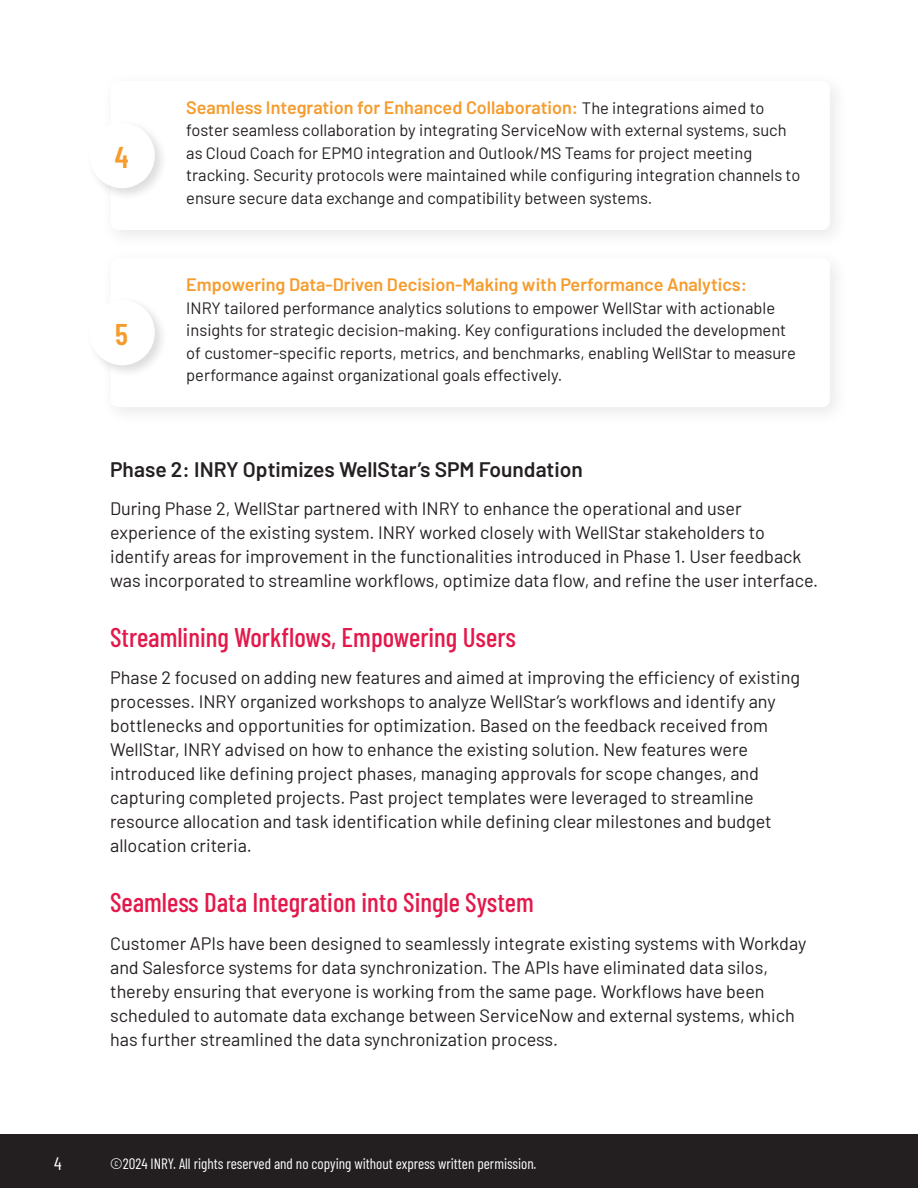
<style>
.page{position:relative;width:918px;height:1188px;background:#fff}
.page>*{position:absolute;margin:0;border:0;box-sizing:border-box;transform-origin:0 0}
.t1{font:600 30px "Barlow Condensed";color:#f59c2d}
.Title_Case{font:500 27px "Barlow Condensed";color:#e3194b}
.Title_Case-2{font:600 21px "Barlow";color:#241f21}
.t2{font:18px/24px "Barlow";color:#241f21}
.t3{font:600 18px "Barlow";color:#f59c2d}
.t4{font:18px "Barlow Condensed";color:#fff}
.t5{font:16.5px/22.5px "Barlow";color:#241f21}
.Title_Case-3{font:15px "Barlow Condensed";color:#fff}
.s1{font-weight:400;font-size:16.5px;color:#241f21}
</style>
<div class="page">
<div style="left:0;top:1134px;width:918px;height:54px;background:#231f20"></div>
<div style="left:111px;top:81px;width:719px;height:149px;border:2px solid #fff;border-radius:7px"></div>
<div style="left:86px;top:119px;width:82px;height:82px;background:#231f20;opacity:.15"></div>
<div style="left:89px;top:123px;width:66px;height:65px;background:#fff;border-radius:50%"></div>
<div style="left:111px;top:258px;width:719px;height:149px;border:2px solid #fff;border-radius:7px"></div>
<div style="left:86px;top:296px;width:82px;height:82px;background:#231f20;opacity:.15"></div>
<div style="left:89px;top:300px;width:66px;height:65px;background:#fff;border-radius:50%"></div>
<p class="t1" style="left:115px;top:135px;width:15px">4</p>
<p class="t1" style="left:115px;top:312px;width:14px">5</p>
<p class="t3" style="left:186px;top:94px;width:580px">Seamless Integration for Enhanced Collaboration: <span class="s1">The integrations aimed to</span></p>
<p class="t5" style="left:186px;top:118px;width:616px">foster seamless collaboration by integrating ServiceNow with external systems, such as Cloud Coach for EPMO integration and Outlook/MS Teams for project meeting tracking. Security protocols were maintained while configuring integration channels to ensure secure data exchange and compatibility between systems.</p>
<p class="t3" style="left:186px;top:271px;width:562px">Empowering Data-Driven Decision-Making with Performance Analytics:</p>
<p class="t5" style="left:186px;top:295px;width:611px">INRY tailored performance analytics solutions to empower WellStar with actionable insights for strategic decision-making. Key configurations included the development of customer-specific reports, metrics, and benchmarks, enabling WellStar to measure performance against organizational goals effectively.</p>
<p class="Title_Case-2" style="left:110px;top:454px;width:474px">Phase 2: INRY Optimizes WellStar’s SPM Foundation</p>
<p class="t2" style="left:110px;top:495px;width:693px">During Phase 2, WellStar partnered with INRY to enhance the operational and user experience of the existing system. INRY worked closely with WellStar stakeholders to identify areas for improvement in the functionalities introduced in Phase 1. User feedback</p>
<p class="t2" style="left:110px;top:567px;width:710px">was incorporated to streamline workflows, optimize data flow, and refine the user interface.</p>
<p class="Title_Case" style="left:110px;top:618px;width:407px">Streamlining Workflows, Empowering Users</p>
<p class="t2" style="left:110px;top:664px;width:692px">Phase 2 focused on adding new features and aimed at improving the efficiency of existing processes. INRY organized workshops to analyze WellStar’s workflows and identify any bottlenecks and opportunities for optimization. Based on the feedback received from WellStar, INRY advised on how to enhance the existing solution. New features were introduced like defining project phases, managing approvals for scope changes, and capturing completed projects. Past project templates were leveraged to streamline resource allocation and task identification while defining clear milestones and budget allocation criteria.</p>
<p class="Title_Case" style="left:110px;top:883px;width:425px">Seamless Data Integration into Single System</p>
<p class="t2" style="left:110px;top:930px;width:698px">Customer APIs have been designed to seamlessly integrate existing systems with Workday and Salesforce systems for data synchronization. The APIs have eliminated data silos, thereby ensuring that everyone is working from the same page. Workflows have been</p>
<p class="t2" style="left:110px;top:1002px;width:686px">scheduled to automate data exchange between ServiceNow and external systems, which has further streamlined the data synchronization process.</p>
<p class="t4" style="left:54px;top:1151px;width:9px">4</p>
<p class="Title_Case-3" style="left:110px;top:1152px;width:428px">©2024 INRY. All rights reserved and no copying without express written permission.</p>
</div>
